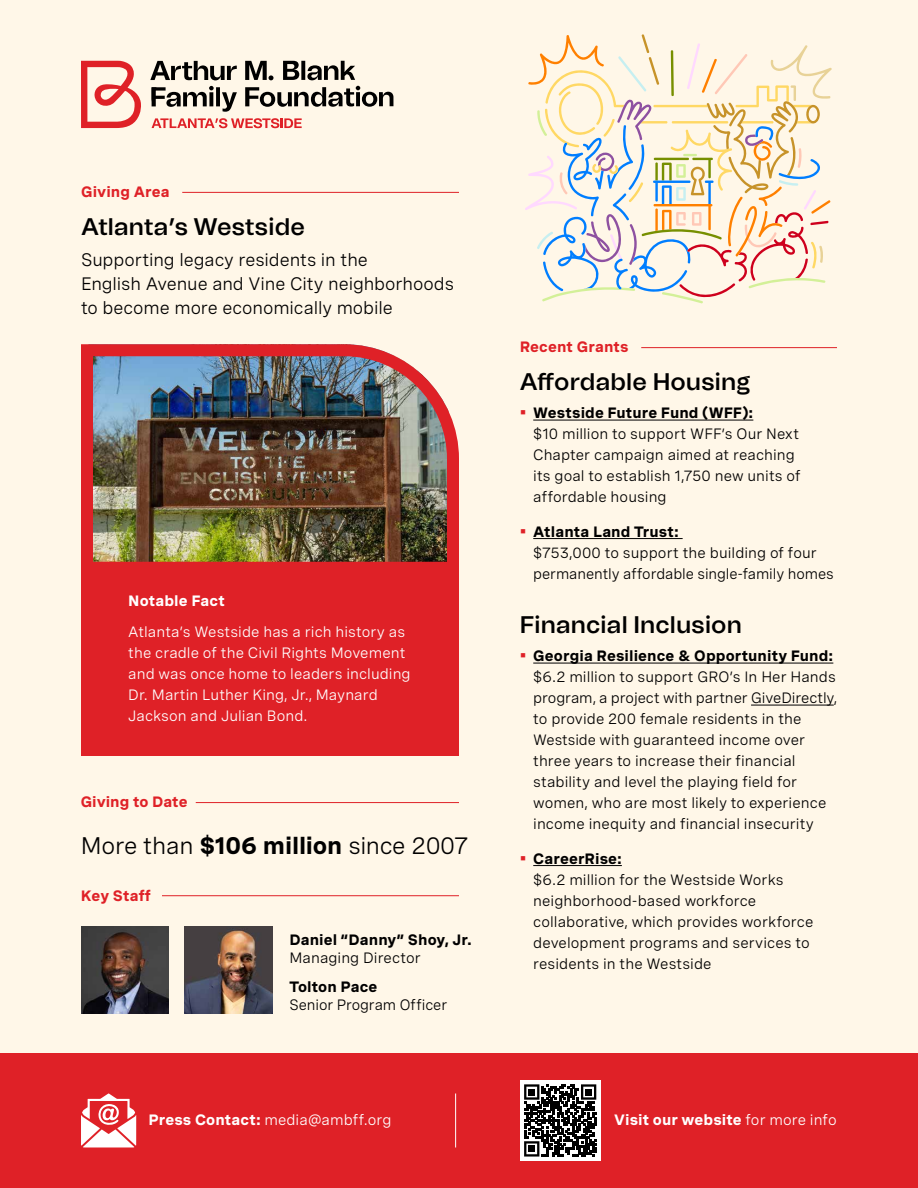
<style>
.page{position:relative;width:918px;height:1188px;background:#fff7e8}
.page>*{position:absolute;margin:0;border:0;box-sizing:border-box;transform-origin:0 0}
.t1{font:600 24px "Tomato Grotesk";color:#000}
.t2{font:24px "Spezia";letter-spacing:-.02em;color:#000}
.t3{font:18px/24px "Spezia";letter-spacing:-.005em;color:#000}
.t4{font:15px/21px "Spezia";color:#000}
.t5{font:15px/21px "Spezia";letter-spacing:.005em;color:#fff}
.t6{font:700 15px "Spezia";letter-spacing:.005em;color:#df2127}
.t7{font:700 15px "Spezia";letter-spacing:.005em;color:#fff}
.t8{font:700 15px "Spezia";letter-spacing:.005em;color:#000}
.s1{font-weight:700}
.s2{font-weight:700;font-size:16.5px;color:#df2127}
.s3{font-weight:400}
</style>
<div class="page">
<div style="left:0;top:1053px;width:918px;height:135px;background:#df2127"></div>
<hr style="left:533px;top:420px;width:220px;height:1px;background:#000">
<hr style="left:533px;top:538px;width:150px;height:1px;background:#000">
<hr style="left:533px;top:663px;width:300px;height:1px;background:#000">
<hr style="left:751px;top:705px;width:83px;height:1px;background:#000">
<hr style="left:533px;top:865px;width:89px;height:1px;background:#000">
<img style="left:81px;top:344px;width:378px;height:230px">
<img style="left:81px;top:926px;width:88px;height:88px">
<img style="left:185px;top:926px;width:88px;height:88px">
<div style="left:520px;top:1080px;width:81px;height:81px;background:#fff"></div>
<svg style="left:524px;top:1084px;width:72px;height:73px"></svg>
<div style="left:528px;top:1089px;width:7px;height:6px;background:#000"></div>
<div style="left:585px;top:1089px;width:7px;height:6px;background:#000"></div>
<div style="left:528px;top:1146px;width:7px;height:6px;background:#000"></div>
<svg style="left:81px;top:61px;width:60px;height:67px"></svg>
<svg style="left:150px;top:61px;width:87px;height:19px"></svg>
<svg style="left:245px;top:61px;width:29px;height:19px"></svg>
<svg style="left:283px;top:61px;width:16px;height:19px"></svg>
<svg style="left:301px;top:61px;width:4px;height:19px"></svg>
<svg style="left:307px;top:61px;width:48px;height:19px"></svg>
<svg style="left:152px;top:86px;width:62px;height:21px"></svg>
<svg style="left:216px;top:87px;width:4px;height:19px"></svg>
<svg style="left:222px;top:92px;width:15px;height:20px"></svg>
<svg style="left:245px;top:86px;width:148px;height:21px"></svg>
<svg style="left:152px;top:118px;width:150px;height:10px"></svg>
<div style="left:81px;top:574px;width:378px;height:182px;background:#df2127"></div>
<hr style="left:455px;top:1094px;width:1px;height:54px;background:#fff">
<hr style="left:641px;top:347px;width:196px;height:1px;background:#df2127">
<hr style="left:182px;top:192px;width:277px;height:1px;background:#df2127">
<hr style="left:162px;top:895px;width:297px;height:1px;background:#df2127">
<svg style="left:81px;top:1093px;width:55px;height:55px"></svg>
<svg style="left:525px;top:34px;width:307px;height:270px"></svg>
<hr style="left:196px;top:802px;width:263px;height:1px;background:#df2127">
<p class="t6" style="left:81px;top:180px;width:90px">Giving Area</p>
<h1 class="t1" style="left:81px;top:209px;width:225px">Atlanta’s Westside</h1>
<p class="t3" style="left:81px;top:246px;width:375px">Supporting legacy residents in the<br>English Avenue and Vine City neighborhoods to become more economically mobile</p>
<p class="t7" style="left:128px;top:589px;width:98px">Notable Fact</p>
<p class="t5" style="left:128px;top:620px;width:284px">Atlanta’s Westside has a rich history as the cradle of the Civil Rights Movement and was once home to leaders including Dr. Martin Luther King, Jr., Maynard Jackson and Julian Bond.</p>
<p class="t6" style="left:81px;top:791px;width:108px">Giving to Date</p>
<h1 class="t2" style="left:81px;top:827px;width:389px">More than <span class="s1">$106 million</span> since 2007</h1>
<p class="t6" style="left:81px;top:884px;width:72px">Key Staff</p>
<p class="t8" style="left:290px;top:928px;width:184px">Daniel “Danny” Shoy, Jr.</p>
<p class="t4" style="left:290px;top:946px;width:133px">Managing Director</p>
<p class="t8" style="left:290px;top:975px;width:89px">Tolton Pace</p>
<p class="t4" style="left:290px;top:993px;width:159px">Senior Program Officer</p>
<p class="t5" style="left:148px;top:1109px;width:244px"><span class="s1">Press Contact:</span> media@ambff.org</p>
<p class="t6" style="left:520px;top:335px;width:110px">Recent Grants</p>
<h1 class="t1" style="left:520px;top:365px;width:233px">Affordable Housing</h1>
<p class="t4" style="left:533px;top:401px;width:269px;text-indent:-14px"><span class="s2">•</span> <span class="s1">Westside Future Fund (WFF):<br></span>$10 million to support WFF’s Our Next<br>Chapter campaign aimed at reaching its goal to establish 1,750 new units of affordable housing</p>
<p class="t4" style="left:533px;top:520px;width:302px;text-indent:-14px"><span class="s2">•</span> <span class="s1">Atlanta Land Trust:<br></span>$753,000 to support the building of four permanently affordable single-family homes</p>
<h1 class="t1" style="left:520px;top:608px;width:224px">Financial Inclusion</h1>
<p class="t4" style="left:533px;top:644px;width:305px;text-indent:-14px"><span class="s2">•</span> <span class="s1">Georgia Resilience &amp; Opportunity Fund: </span>$6.2 million to support GRO’s In Her Hands program, a project with partner GiveDirectly, to provide 200 female residents in the Westside with guaranteed income over three years to increase their financial stability and level the playing field for women, who are most likely to experience income inequity and financial insecurity</p>
<p class="t4" style="left:533px;top:847px;width:282px;text-indent:-14px"><span class="s2">•</span> <span class="s1">CareerRise:<br></span>$6.2 million for the Westside Works neighborhood-based workforce collaborative, which provides workforce development programs and services to residents in the Westside</p>
<p class="t7" style="left:614px;top:1109px;width:224px">Visit our website <span class="s3">for more info</span></p>
</div>
